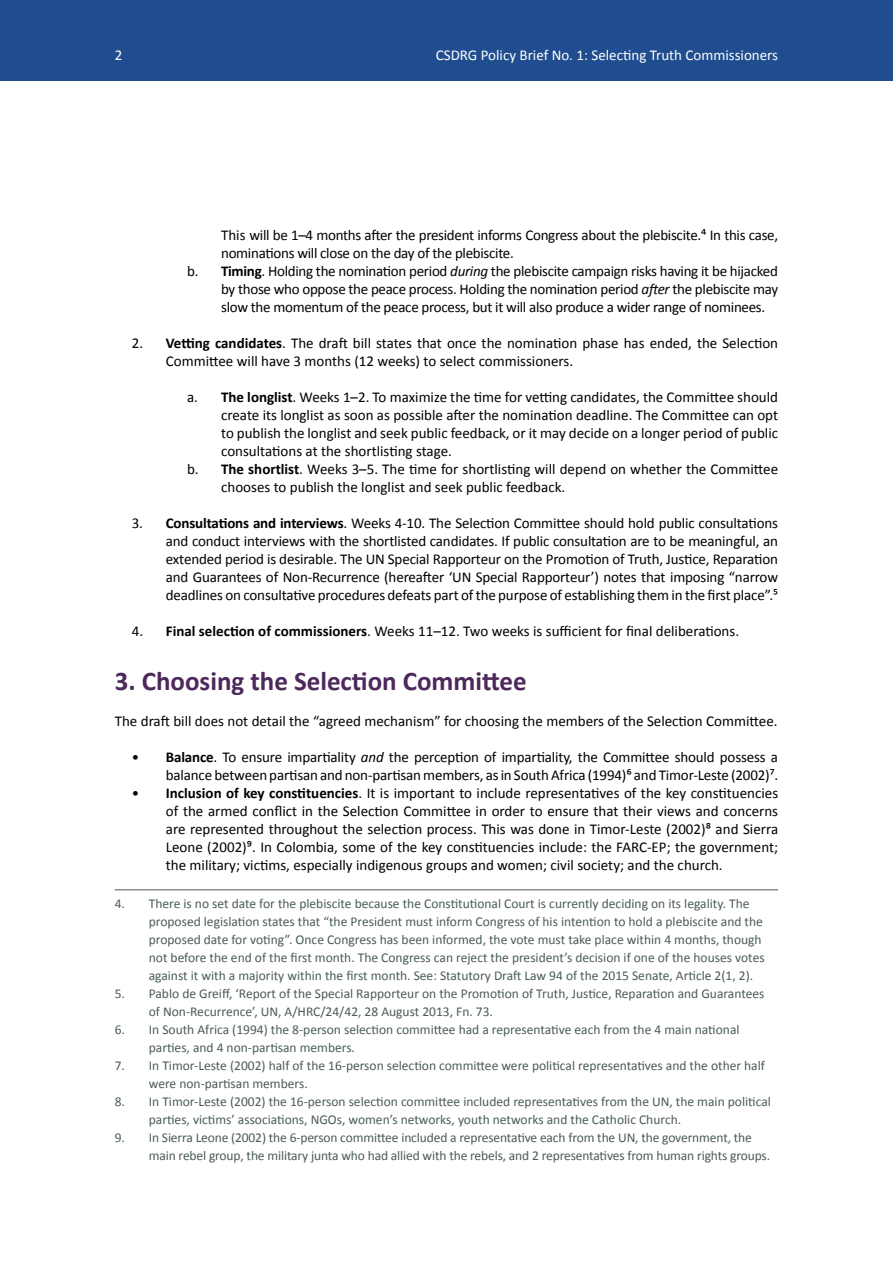
<style>
.page{position:relative;width:893px;height:1263px;background:#fff}
.page>*{position:absolute;margin:0;border:0;box-sizing:border-box;transform-origin:0 0}
.t1{font:700 27px "Calibri";color:#4c285b}
.t2{font:15px/18px "Calibri";letter-spacing:-.01em;color:#000;text-align:justify}
.t3{font:15px "Calibri";color:#fff}
.t4{font:13.5px/18px "Calibri";color:#4a5c56}
.s1{font-weight:700}
.s2{font-style:italic}
</style>
<div class="page">
<div style="left:0;top:0;width:893px;height:81px;background:#1f4d8f"></div>
<hr style="left:115px;top:889px;width:663px;height:1px;background:#4a5c56">
<p class="t3" style="left:115px;top:45px;width:9px">2</p>
<p class="t3" style="left:436px;top:45px;width:344px">CSDRG Policy Brief No. 1: Selecting Truth Commissioners</p>
<p class="t2" style="left:221px;top:226px;width:559px">This will be 1–4 months after the president informs Congress about the plebiscite.4 In this case,</p>
<p class="t2" style="left:221px;top:244px;width:294px">nominations will close on the day of the plebiscite.</p>
<p class="t2" style="left:187px;top:262px;width:592px">b. <span class="s1">Timing</span>. Holding the nomination period <span class="s2">during</span> the plebiscite campaign risks having it be hijacked</p>
<p class="t2" style="left:221px;top:280px;width:558px">by those who oppose the peace process. Holding the nomination period <span class="s2">after</span> the plebiscite may</p>
<p class="t2" style="left:221px;top:298px;width:546px">slow the momentum of the peace process, but it will also produce a wider range of nominees.</p>
<p class="t2" style="left:166px;top:334px;width:614px;text-indent:-34px">2. <span class="s1">Vetting candidates</span>. The draft bill states that once the nomination phase has ended, the Selection<br>Committee will have 3 months (12 weeks) to select commissioners.</p>
<p class="t2" style="left:187px;top:388px;width:593px">a. <span class="s1">The longlist</span>. Weeks 1–2. To maximize the time for vetting candidates, the Committee should</p>
<p class="t2" style="left:221px;top:406px;width:559px">create its longlist as soon as possible after the nomination deadline. The Committee can opt</p>
<p class="t2" style="left:221px;top:424px;width:558px">to publish the longlist and seek public feedback, or it may decide on a longer period of public</p>
<p class="t2" style="left:221px;top:442px;width:232px">consultations at the shortlisting stage.</p>
<p class="t2" style="left:187px;top:460px;width:593px">b. <span class="s1">The shortlist</span>. Weeks 3–5. The time for shortlisting will depend on whether the Committee</p>
<p class="t2" style="left:221px;top:478px;width:346px">chooses to publish the longlist and seek public feedback.</p>
<p class="t2" style="left:166px;top:514px;width:614px;text-indent:-34px">3. <span class="s1">Consultations and interviews</span>. Weeks 4-10. The Selection Committee should hold public consultations and conduct interviews with the shortlisted candidates. If public consultation are to be meaningful, an extended period is desirable. The UN Special Rapporteur on the Promotion of Truth, Justice, Reparation and Guarantees of Non-Recurrence (hereafter ‘UN Special Rapporteur’) notes that imposing “narrow deadlines on consultative procedures defeats part of the purpose of establishing them in the first place”.5</p>
<p class="t2" style="left:132px;top:622px;width:609px">4. <span class="s1">Final selection of commissioners</span>. Weeks 11–12. Two weeks is sufficient for final deliberations.</p>
<h1 class="t1" style="left:115px;top:663px;width:413px">3. Choosing the Selection Committee</h1>
<p class="t2" style="left:115px;top:712px;width:664px">The draft bill does not detail the “agreed mechanism” for choosing the members of the Selection Committee.</p>
<p class="t2" style="left:132px;top:748px;width:648px;text-align:right">• <span class="s1">Balance</span>. To ensure impartiality <span class="s2">and</span> the perception of impartiality, the Committee should possess a balance between partisan and non-partisan members, as in South Africa (1994)6 and Timor-Leste (2002)7.</p>
<p class="t2" style="left:166px;top:784px;width:614px;text-indent:-34px">• <span class="s1">Inclusion of key constituencies</span>. It is important to include representatives of the key constituencies of the armed conflict in the Selection Committee in order to ensure that their views and concerns are represented throughout the selection process. This was done in Timor-Leste (2002)8 and Sierra Leone (2002)9. In Colombia, some of the key constituencies include: the FARC-EP; the government; the military; victims, especially indigenous groups and women; civil society; and the church.</p>
<p class="t4" style="left:149px;top:894px;width:617px;text-indent:-34px">4. There is no set date for the plebiscite because the Constitutional Court is currently deciding on its legality. The proposed legislation states that “the President must inform Congress of his intention to hold a plebiscite and the proposed date for voting”. Once Congress has been informed, the vote must take place within 4 months, though not before the end of the first month. The Congress can reject the president’s decision if one of the houses votes against it with a majority within the first month. See: Statutory Draft Law 94 of the 2015 Senate, Article 2(1, 2).</p>
<p class="t4" style="left:149px;top:984px;width:617px;text-indent:-34px">5. Pablo de Greiff, ‘Report of the Special Rapporteur on the Promotion of Truth, Justice, Reparation and Guarantees of Non-Recurrence’, UN, A/HRC/24/42, 28 August 2013, Fn. 73.</p>
<p class="t4" style="left:149px;top:1020px;width:592px;text-indent:-34px">6. In South Africa (1994) the 8-person selection committee had a representative each from the 4 main national parties, and 4 non-partisan members.</p>
<p class="t4" style="left:149px;top:1056px;width:618px;text-indent:-34px">7. In Timor-Leste (2002) half of the 16-person selection committee were political representatives and the other half were non-partisan members.</p>
<p class="t4" style="left:149px;top:1092px;width:624px;text-indent:-34px">8. In Timor-Leste (2002) the 16-person selection committee included representatives from the UN, the main political parties, victims’ associations, NGOs, women’s networks, youth networks and the Catholic Church.</p>
<p class="t4" style="left:149px;top:1128px;width:623px;text-indent:-34px">9. In Sierra Leone (2002) the 6-person committee included a representative each from the UN, the government, the main rebel group, the military junta who had allied with the rebels, and 2 representatives from human rights groups.</p>
</div>
